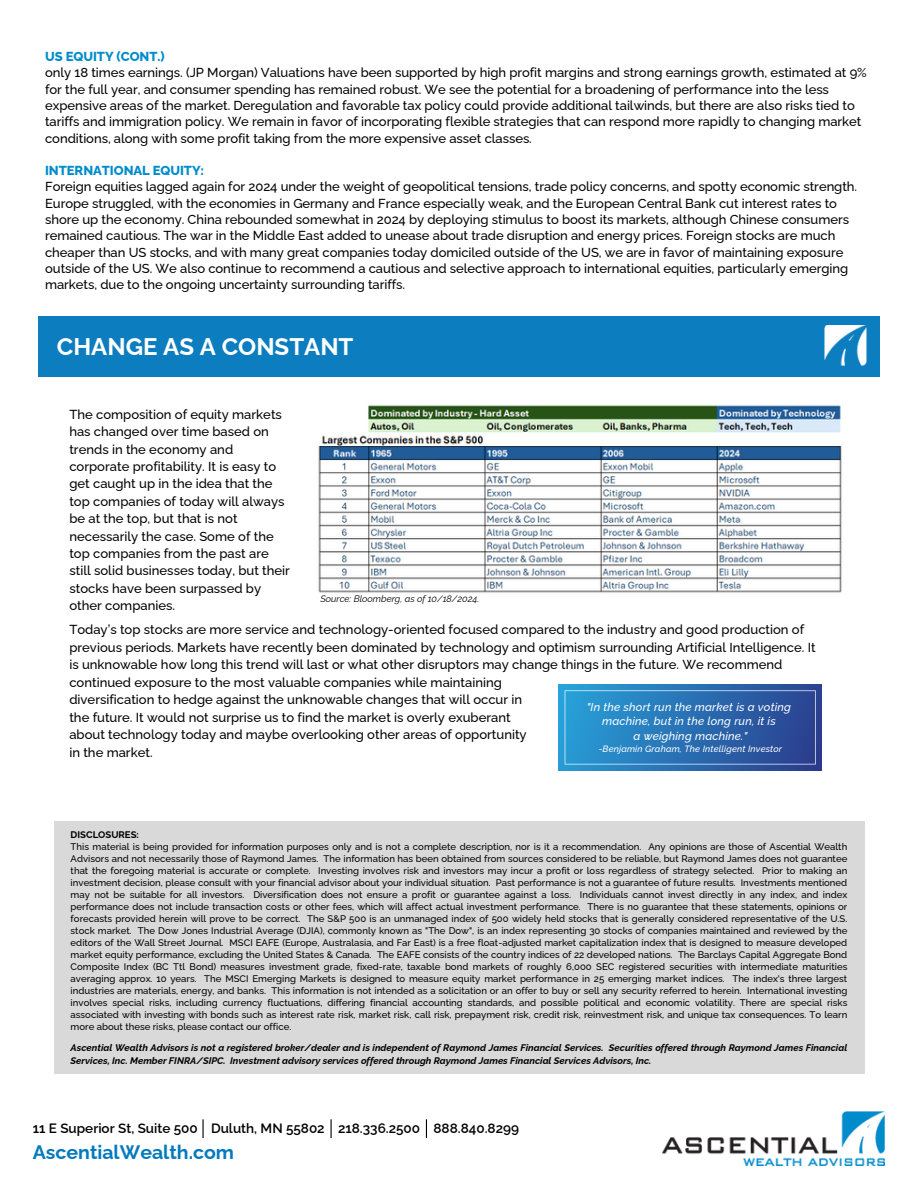
<style>
.page{position:relative;width:918px;height:1188px;background:#fff}
.page>*{position:absolute;margin:0;border:0;box-sizing:border-box;transform-origin:0 0}
.t1{font:700 24px "Raleway";color:#fff}
.t2{font:700 19.5px "Raleway";color:#007abd}
.t3{font:600 13.5px "Raleway";color:#000}
.t4{font:500 13.05px/17.4px "Raleway";letter-spacing:-.005em;color:#000}
.t5{font:800 13.05px "Raleway";letter-spacing:-.005em;color:#008ccc}
.t6{font:italic 500 11.4px/14.4px "Raleway";letter-spacing:.015em;color:#fff;text-align:center}
.t7{font:500 9.6px/12px "Raleway";color:#000}
.t8{font:italic 700 9.6px/12.8px "Raleway";color:#000}
.t9{font:italic 9.3px "Raleway";color:#000}
.t10{font:italic 500 9.15px "Raleway";letter-spacing:.015em;color:#fff}
.s1{font-weight:700}
</style>
<div class="page">
<svg style="left:202px;top:1119px;width:2px;height:19px"></svg>
<svg style="left:331px;top:1119px;width:1px;height:19px"></svg>
<svg style="left:426px;top:1119px;width:1px;height:19px"></svg>
<img style="left:663px;top:1111px;width:222px;height:54px">
<div style="left:54px;top:821px;width:810px;height:253px;background:#d9d9d9"></div>
<div style="left:39px;top:317px;width:840px;height:60px;background:#0c7dbf"></div>
<img style="left:824px;top:325px;width:42px;height:41px">
<img style="left:318px;top:405px;width:524px;height:188px">
<div style="left:559px;top:685px;width:263px;height:85px;background:linear-gradient(to right,#27a0d8,#2b3d8d)"></div>
<svg style="left:565px;top:690px;width:251px;height:74px;background:#2c71b3"></svg>
<h3 class="t5" style="left:45px;top:49px;width:121px">US EQUITY (CONT.)</h3>
<p class="t4" style="left:45px;top:64px;width:823px;line-height:16.4px">only 18 times earnings. (JP Morgan) Valuations have been supported by high profit margins and strong earnings growth, estimated at 9% for the full year, and consumer spending has remained robust. We see the potential for a broadening of performance into the less expensive areas of the market. Deregulation and favorable tax policy could provide additional tailwinds, but there are also risks tied to tariffs and immigration policy. We remain in favor of incorporating flexible strategies that can respond more rapidly to changing market conditions, along with some profit taking from the more expensive asset classes.</p>
<h3 class="t5" style="left:45px;top:163px;width:161px">INTERNATIONAL EQUITY:</h3>
<p class="t4" style="left:45px;top:179px;width:814px;line-height:16.4px">Foreign equities lagged again for 2024 under the weight of geopolitical tensions, trade policy concerns, and spotty economic strength.<br>Europe struggled, with the economies in Germany and France especially weak, and the European Central Bank cut interest rates to shore up the economy. China rebounded somewhat in 2024 by deploying stimulus to boost its markets, although Chinese consumers remained cautious. The war in the Middle East added to unease about trade disruption and energy prices. Foreign stocks are much cheaper than US stocks, and with many great companies today domiciled outside of the US, we are in favor of maintaining exposure outside of the US. We also continue to recommend a cautious and selective approach to international equities, particularly emerging markets, due to the ongoing uncertainty surrounding tariffs.</p>
<p class="t1" style="left:57px;top:333px;width:298px">CHANGE AS A CONSTANT</p>
<h4 class="t4" style="left:69px;top:406px;width:222px">The composition of equity markets has changed over time based on trends in the economy and corporate profitability. It is easy to get caught up in the idea that the top companies of today will always be at the top, but that is not necessarily the case. Some of the top companies from the past are still solid businesses today, but their stocks have been surpassed by other companies.</h4>
<h3 class="t9" style="left:320px;top:593px;width:160px">Source: Bloomberg, as of 10/18/2024.</h3>
<h4 class="t4" style="left:69px;top:621px;width:748px">Today’s top stocks are more service and technology-oriented focused compared to the industry and good production of previous periods. Markets have recently been dominated by technology and optimism surrounding Artificial Intelligence. It is unknowable how long this trend will last or what other disruptors may change things in the future. We recommend</h4>
<h4 class="t4" style="left:69px;top:674px;width:459px">continued exposure to the most valuable companies while maintaining diversification to hedge against the unknowable changes that will occur in the future. It would not surprise us to find the market is overly exuberant about technology today and maybe overlooking other areas of opportunity in the market.</h4>
<h3 class="t6" style="left:587px;top:700px;width:206px">"In the short run the market is a voting machine, but in the long run, it is<br>a weighing machine."</h3>
<p class="t10" style="left:599px;top:743px;width:185px">-Benjamin Graham, The Intelligent Investor</p>
<h3 class="t7" style="left:71px;top:829px;width:778px"><span class="s1">DISCLOSURES:<br></span>This material is being provided for information purposes only and is not a complete description, nor is it a recommendation. Any opinions are those of Ascential Wealth Advisors and not necessarily those of Raymond James. The information has been obtained from sources considered to be reliable, but Raymond James does not guarantee that the foregoing material is accurate or complete. Investing involves risk and investors may incur a profit or loss regardless of strategy selected. Prior to making an investment decision, please consult with your financial advisor about your individual situation. Past performance is not a guarantee of future results. Investments mentioned may not be suitable for all investors. Diversification does not ensure a profit or guarantee against a loss. Individuals cannot invest directly in any index, and index performance does not include transaction costs or other fees, which will affect actual investment performance. There is no guarantee that these statements, opinions or forecasts provided herein will prove to be correct. The S&amp;P 500 is an unmanaged index of 500 widely held stocks that is generally considered representative of the U.S. stock market. The Dow Jones Industrial Average (DJIA), commonly known as "The Dow", is an index representing 30 stocks of companies maintained and reviewed by the editors of the Wall Street Journal. MSCI EAFE (Europe, Australasia, and Far East) is a free float-adjusted market capitalization index that is designed to measure developed market equity performance, excluding the United States &amp; Canada. The EAFE consists of the country indices of 22 developed nations. The Barclays Capital Aggregate Bond Composite Index (BC Ttl Bond) measures investment grade, fixed-rate, taxable bond markets of roughly 6,000 SEC registered securities with intermediate maturities averaging approx. 10 years. The MSCI Emerging Markets is designed to measure equity market performance in 25 emerging market indices. The index's three largest industries are materials, energy, and banks. This information is not intended as a solicitation or an offer to buy or sell any security referred to herein. International investing involves special risks, including currency fluctuations, differing financial accounting standards, and possible political and economic volatility. There are special risks associated with investing with bonds such as interest rate risk, market risk, call risk, prepayment risk, credit risk, reinvestment risk, and unique tax consequences. To learn more about these risks, please contact our office.</h3>
<p class="t8" style="left:71px;top:1041px;width:778px">Ascential Wealth Advisors is not a registered broker/dealer and is independent of Raymond James Financial Services. Securities offered through Raymond James Financial<br>Services, Inc. Member FINRA/SIPC. Investment advisory services offered through Raymond James Financial Services Advisors, Inc.</p>
<h1 class="t3" style="left:33px;top:1121px;width:488px">11 E Superior St, Suite 500 Duluth, MN 55802 218.336.2500 888.840.8299</h1>
<p class="t2" style="left:33px;top:1141px;width:203px">AscentialWealth.com</p>
</div>
